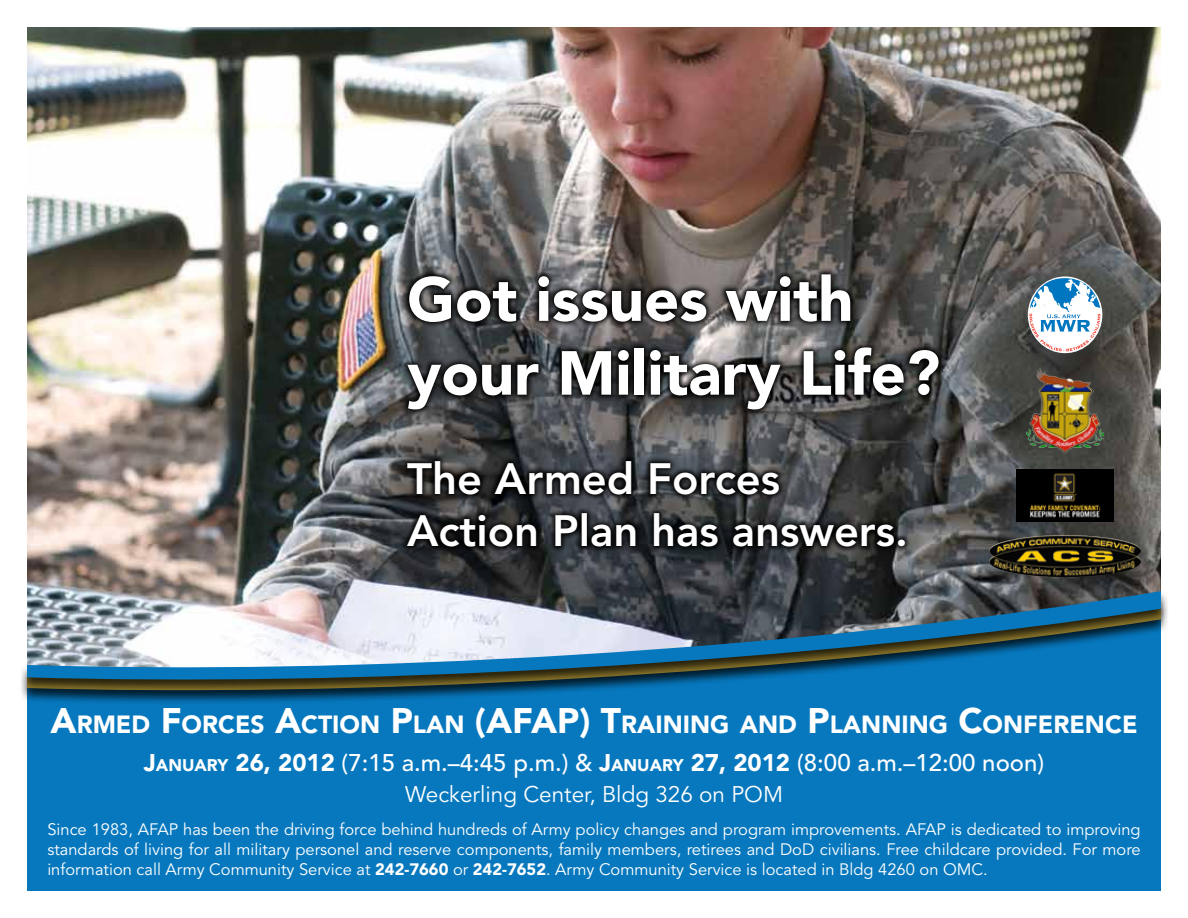
<style>
.page{position:relative;width:1188px;height:918px;background:#fff}
.page>*{position:absolute;margin:0;border:0;box-sizing:border-box;transform-origin:0 0}
.t1{font:900 61.5px/73.8px "Avenir";color:#fff}
.t2{font:800 43.5px/52.2px "Avenir";color:#fff}
.t3{font:900 24.75px "Avenir";color:#fff}
.t4{font:500 24px "Avenir";color:#fff}
.t5{font:22.5px "Avenir";color:#fff}
.t6{font:16.5px/19.8px "Avenir";color:#fff;text-align:justify}
.s1{font-size:35.25px}
.s2{font-weight:900}
.s3{font-weight:900;font-size:16.8px}
</style>
<div class="page">
<img style="left:27px;top:27px;width:1134px;height:563px">
<div style="left:0;top:535px;width:574px;height:383px;background:#fff;opacity:.75"></div>
<div style="left:27px;top:705px;width:1134px;height:186px;background:#0778be"></div>
<div style="left:19px;top:601px;width:1150px;height:104px;background:#000;opacity:.75"></div>
<div style="left:19px;top:590px;width:1150px;height:104px;background:#000;opacity:.75"></div>
<img style="left:27px;top:591px;width:1134px;height:91px">
<svg style="left:400px;top:267px;width:546px;height:286px"></svg>
<svg style="left:1030px;top:278px;width:70px;height:74px"></svg>
<img style="left:989px;top:535px;width:89px;height:42px">
<img style="left:1016px;top:469px;width:98px;height:53px">
<img style="left:1027px;top:367px;width:76px;height:88px">
<h1 class="t1" style="left:407px;top:262px;width:535px">Got issues with your Military Life?</h1>
<h2 class="t2" style="left:407px;top:453px;width:502px">The Armed Forces<br>Action Plan has answers.</h2>
<h3 class="t3" style="left:51px;top:710px;width:1088px"><span class="s1">A</span>RMED <span class="s1">F</span>ORCES <span class="s1">A</span>CTION <span class="s1">P</span>LAN <span class="s1">(AFAP) T</span>RAINING AND <span class="s1">P</span>LANNING <span class="s1">C</span>ONFERENCE</h3>
<h3 class="t4" style="left:144px;top:748px;width:902px"><span class="s2">J</span><span class="s3">ANUARY</span> <span class="s2">26, 2012</span> (7:15 a.m.–4:45 p.m.) &amp; <span class="s2">J</span><span class="s3">ANUARY</span> <span class="s2">27, 2012</span> (8:00 a.m.–12:00 noon)</h3>
<h3 class="t5" style="left:405px;top:781px;width:379px">Weckerling Center, Bldg 326 on POM</h3>
<p class="t6" style="left:47px;top:820px;width:1095px">Since 1983, AFAP has been the driving force behind hundreds of Army policy changes and program improvements. AFAP is dedicated to improving standards of living for all military personel and reserve components, family members, retirees and DoD civilians. Free childcare provided. For more information call Army Community Service at <span class="s2">242-7660</span> or <span class="s2">242-7652</span>. Army Community Service is located in Bldg 4260 on OMC.</p>
</div>
